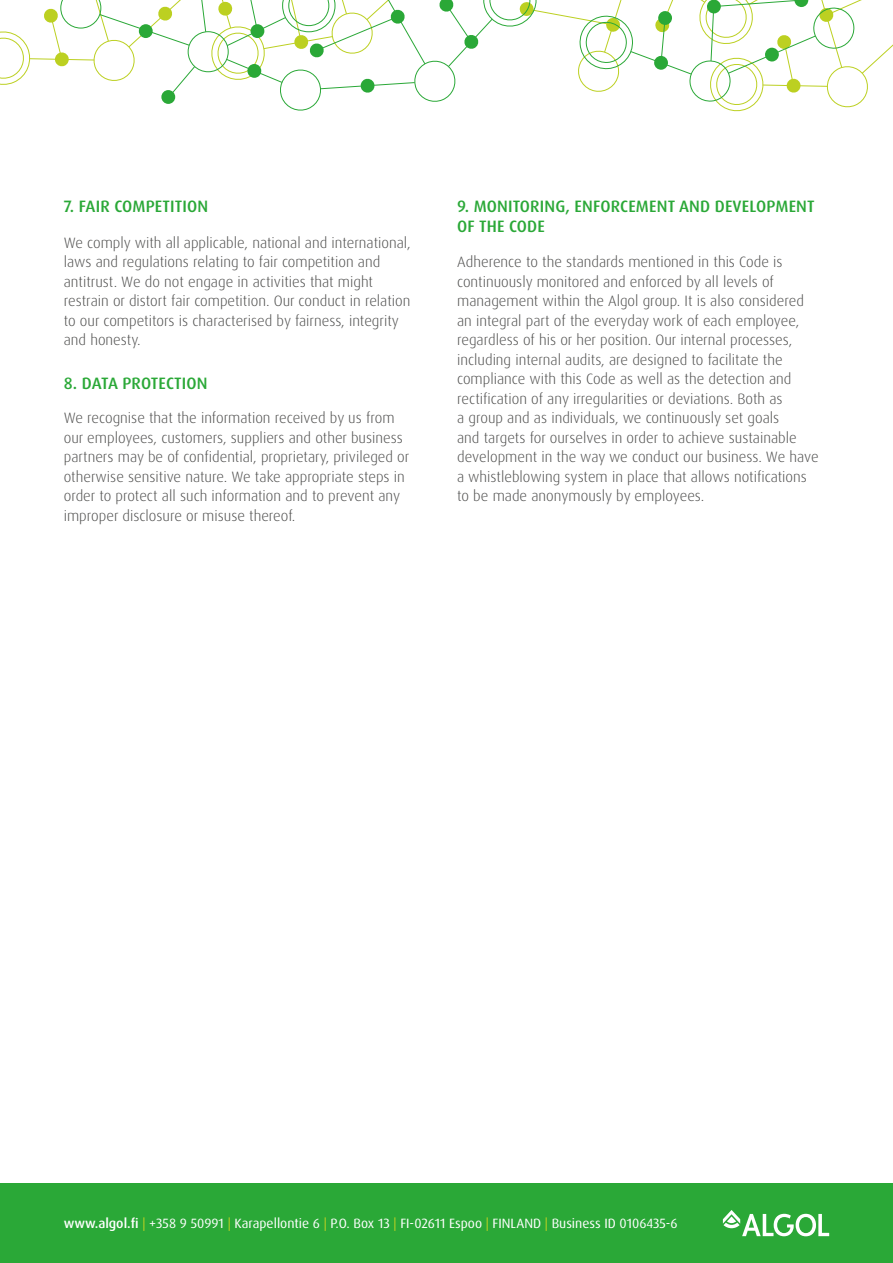
<style>
.page{position:relative;width:893px;height:1263px;background:#fff}
.page>*{position:absolute;margin:0;border:0;box-sizing:border-box;transform-origin:0 0}
.t1{font:500 16.5px/19.5px "Dax Pro";letter-spacing:.01em;color:#2aa837}
.t2{font:300 15px/19.5px "Dax Pro";color:#4b4b4a}
.t3{font:13.5px "Dax Pro";color:#fff}
.s1{font-weight:500}
.s2{color:#bcd021}
</style>
<div class="page">
<div style="left:0;top:1183px;width:893px;height:80px;background:#2aa837"></div>
<svg style="left:0;top:0;width:893px;height:111px"></svg>
<svg style="left:723px;top:1210px;width:106px;height:26px"></svg>
<p class="t1" style="left:64px;top:197px;width:146px">7. FAIR COMPETITION</p>
<p class="t2" style="left:64px;top:233px;width:349px">We comply with all applicable, national and international, laws and regulations relating to fair competition and antitrust. We do not engage in activities that might restrain or distort fair competition. Our conduct in relation to our competitors is characterised by fairness, integrity and honesty.</p>
<p class="t1" style="left:64px;top:373px;width:145px">8. DATA PROTECTION</p>
<p class="t2" style="left:64px;top:408px;width:347px">We recognise that the information received by us from our employees, customers, suppliers and other business partners may be of confidential, proprietary, privileged or otherwise sensitive nature. We take appropriate steps in order to protect all such information and to prevent any improper disclosure or misuse thereof.</p>
<p class="t1" style="left:457px;top:197px;width:359px">9. MONITORING, ENFORCEMENT AND DEVELOPMENT<br>OF THE CODE</p>
<p class="t2" style="left:457px;top:252px;width:363px">Adherence to the standards mentioned in this Code is continuously monitored and enforced by all levels of management within the Algol group. It is also considered an integral part of the everyday work of each employee, regardless of his or her position. Our internal processes, including internal audits, are designed to facilitate the compliance with this Code as well as the detection and rectification of any irregularities or deviations. Both as<br>a group and as individuals, we continuously set goals<br>and targets for ourselves in order to achieve sustainable development in the way we conduct our business. We have a whistleblowing system in place that allows notifications to be made anonymously by employees.</p>
<p class="t3" style="left:64px;top:1215px;width:615px"><span class="s1">www.algol.fi</span> <span class="s2">|</span> +358 9 50991 <span class="s2">|</span> Karapellontie 6 <span class="s2">|</span> P.O. Box 13 <span class="s2">|</span> FI-02611 Espoo <span class="s2">|</span> FINLAND <span class="s2">|</span> Business ID 0106435-6</p>
</div>
